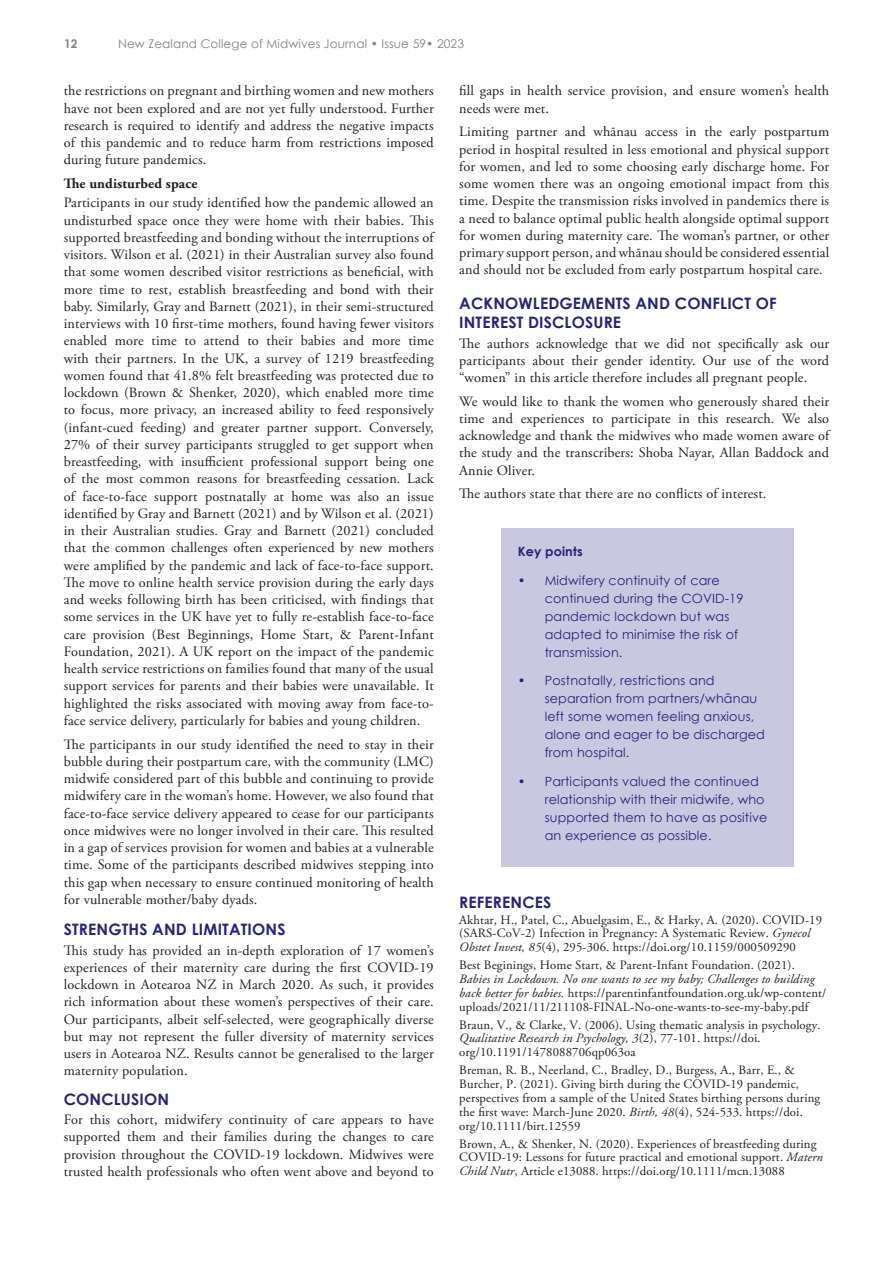
<style>
.page{position:relative;width:893px;height:1263px;background:#fff}
.page>*{position:absolute;margin:0;border:0;box-sizing:border-box;transform-origin:0 0}
.Subhead_uppercase{font:700 15.75px/19.5px "Century Gothic";letter-spacing:.01em;color:#26237b}
.Body_copy{font:14.25px/17.2px "Adobe Garamond Pro";letter-spacing:.01em;color:#231f20;text-align:justify}
.sub_sub_sub_head{font:700 14.25px "Adobe Garamond Pro";letter-spacing:.01em;color:#231f20}
.References{font:12.75px/13.8px "Adobe Garamond Pro";letter-spacing:.01em;color:#231f20}
.t1{font:12.75px/18px "Century Gothic";letter-spacing:.01em;color:#26237b}
.t2{font:700 12.75px "Century Gothic";letter-spacing:.01em;color:#26237b}
.t3{font:12px "Century Gothic";letter-spacing:.01em;color:#808285}
.t4{font:700 12px "Century Gothic";color:#808285}
.s1{font-style:italic}
</style>
<div class="page">
<div style="left:501px;top:529px;width:293px;height:338px;background:#cac8e0"></div>
<p class="t4" style="left:64px;top:34px;width:15px">12</p>
<p class="t3" style="left:118px;top:35px;width:347px">New Zealand College of Midwives Journal • Issue 59• 2023</p>
<p class="Body_copy" style="left:64px;top:83px;width:371px">the restrictions on pregnant and birthing women and new mothers have not been explored and are not yet fully understood. Further research is required to identify and address the negative impacts of this pandemic and to reduce harm from restrictions imposed during future pandemics.</p>
<p class="sub_sub_sub_head" style="left:64px;top:175px;width:135px">The undisturbed space</p>
<p class="Body_copy" style="left:64px;top:195px;width:371px">Participants in our study identified how the pandemic allowed an undisturbed space once they were home with their babies. This supported breastfeeding and bonding without the interruptions of visitors. Wilson et al. (2021) in their Australian survey also found that some women described visitor restrictions as beneficial, with more time to rest, establish breastfeeding and bond with their baby. Similarly, Gray and Barnett (2021), in their semi-structured interviews with 10 first-time mothers, found having fewer visitors enabled more time to attend to their babies and more time with their partners. In the UK, a survey of 1219 breastfeeding women found that 41.8% felt breastfeeding was protected due to lockdown (Brown &amp; Shenker, 2020), which enabled more time to focus, more privacy, an increased ability to feed responsively (infant-cued feeding) and greater partner support. Conversely, 27% of their survey participants struggled to get support when breastfeeding, with insufficient professional support being one of the most common reasons for breastfeeding cessation. Lack of face-to-face support postnatally at home was also an issue identified by Gray and Barnett (2021) and by Wilson et al. (2021) in their Australian studies. Gray and Barnett (2021) concluded that the common challenges often experienced by new mothers were amplified by the pandemic and lack of face-to-face support.<br>The move to online health service provision during the early days and weeks following birth has been criticised, with findings that some services in the UK have yet to fully re-establish face-to-face care provision (Best Beginnings, Home Start, &amp; Parent-Infant Foundation, 2021). A UK report on the impact of the pandemic health service restrictions on families found that many of the usual support services for parents and their babies were unavailable. It highlighted the risks associated with moving away from face-to&shy;face service delivery, particularly for babies and young children.</p>
<p class="Body_copy" style="left:64px;top:736px;width:371px">The participants in our study identified the need to stay in their bubble during their postpartum care, with the community (LMC) midwife considered part of this bubble and continuing to provide midwifery care in the woman’s home. However, we also found that face-to-face service delivery appeared to cease for our participants once midwives were no longer involved in their care. This resulted in a gap of services provision for women and babies at a vulnerable time. Some of the participants described midwives stepping into this gap when necessary to ensure continued monitoring of health for vulnerable mother/baby dyads.</p>
<p class="Subhead_uppercase" style="left:64px;top:919px;width:223px">STRENGTHS AND LIMITATIONS</p>
<p class="Body_copy" style="left:64px;top:942px;width:371px">This study has provided an in-depth exploration of 17 women’s experiences of their maternity care during the first COVID-19 lockdown in Aotearoa NZ in March 2020. As such, it provides rich information about these women’s perspectives of their care.<br>Our participants, albeit self-selected, were geographically diverse but may not represent the fuller diversity of maternity services users in Aotearoa NZ. Results cannot be generalised to the larger maternity population.</p>
<p class="Subhead_uppercase" style="left:64px;top:1088px;width:107px">CONCLUSION</p>
<p class="Body_copy" style="left:64px;top:1111px;width:371px">For this cohort, midwifery continuity of care appears to have supported them and their families during the changes to care provision throughout the COVID-19 lockdown. Midwives were trusted health professionals who often went above and beyond to</p>
<p class="Body_copy" style="left:459px;top:83px;width:371px">fill gaps in health service provision, and ensure women’s health needs were met.</p>
<p class="Body_copy" style="left:459px;top:124px;width:371px">Limiting partner and whānau access in the early postpartum period in hospital resulted in less emotional and physical support for women, and led to some choosing early discharge home. For some women there was an ongoing emotional impact from this time. Despite the transmission risks involved in pandemics there is a need to balance optimal public health alongside optimal support for women during maternity care. The woman’s partner, or other primary support person, and whānau should be considered essential and should not be excluded from early postpartum hospital care.</p>
<p class="Subhead_uppercase" style="left:459px;top:292px;width:319px">ACKNOWLEDGEMENTS AND CONFLICT OF<br>INTEREST DISCLOSURE</p>
<p class="Body_copy" style="left:459px;top:335px;width:371px">The authors acknowledge that we did not specifically ask our participants about their gender identity. Our use of the word “women” in this article therefore includes all pregnant people.</p>
<p class="Body_copy" style="left:459px;top:393px;width:371px">We would like to thank the women who generously shared their time and experiences to participate in this research. We also acknowledge and thank the midwives who made women aware of the study and the transcribers: Shoba Nayar, Allan Baddock and Annie Oliver.</p>
<p class="Body_copy" style="left:459px;top:486px;width:309px">The authors state that there are no conflicts of interest.</p>
<p class="t2" style="left:518px;top:542px;width:66px">Key points</p>
<p class="t1" style="left:545px;top:571px;width:200px;text-indent:-27px">• Midwifery continuity of care continued during the COVID-19 pandemic lockdown but was adapted to minimise the risk of transmission.</p>
<p class="t1" style="left:545px;top:671px;width:222px;text-indent:-27px">• Postnatally, restrictions and separation from partners/whānau left some women feeling anxious, alone and eager to be discharged from hospital.</p>
<p class="t1" style="left:545px;top:772px;width:224px;text-indent:-27px">• Participants valued the continued relationship with their midwife, who supported them to have as positive an experience as possible.</p>
<p class="Subhead_uppercase" style="left:459px;top:891px;width:94px">REFERENCES</p>
<p class="References" style="left:459px;top:913px;width:364px">Akhtar, H., Patel, C., Abuelgasim, E., &amp; Harky, A. (2020). COVID-19 (SARS-CoV-2) Infection in Pregnancy: A Systematic Review. <span class="s1">Gynecol<br>Obstet Invest, 85</span>(4), 295-306. https://doi.org/10.1159/000509290</p>
<p class="References" style="left:459px;top:959px;width:369px">Best Beginings, Home Start, &amp; Parent-Infant Foundation. (2021).<br><span class="s1">Babies in Lockdown. No one wants to see my baby; Challenges to building back better for babies.</span> https://parentinfantfoundation.org.uk/wp-content/ uploads/2021/11/211108-FINAL-No-one-wants-to-see-my-baby.pdf</p>
<p class="References" style="left:459px;top:1018px;width:363px">Braun, V., &amp; Clarke, V. (2006). Using thematic analysis in psychology.<br><span class="s1">Qualitative Research in Psychology, 3</span>(2), 77-101. https://doi. org/10.1191/1478088706qp063oa</p>
<p class="References" style="left:459px;top:1064px;width:362px">Breman, R. B., Neerland, C., Bradley, D., Burgess, A., Barr, E., &amp; Burcher, P. (2021). Giving birth during the COVID-19 pandemic, perspectives from a sample of the United States birthing persons during the first wave: March-June 2020. <span class="s1">Birth, 48</span>(4), 524-533. https://doi. org/10.1111/birt.12559</p>
<p class="References" style="left:459px;top:1137px;width:365px">Brown, A., &amp; Shenker, N. (2020). Experiences of breastfeeding during<br>COVID-19: Lessons for future practical and emotional support. <span class="s1">Matern<br>Child Nutr</span>, Article e13088. https://doi.org/10.1111/mcn.13088</p>
</div>
